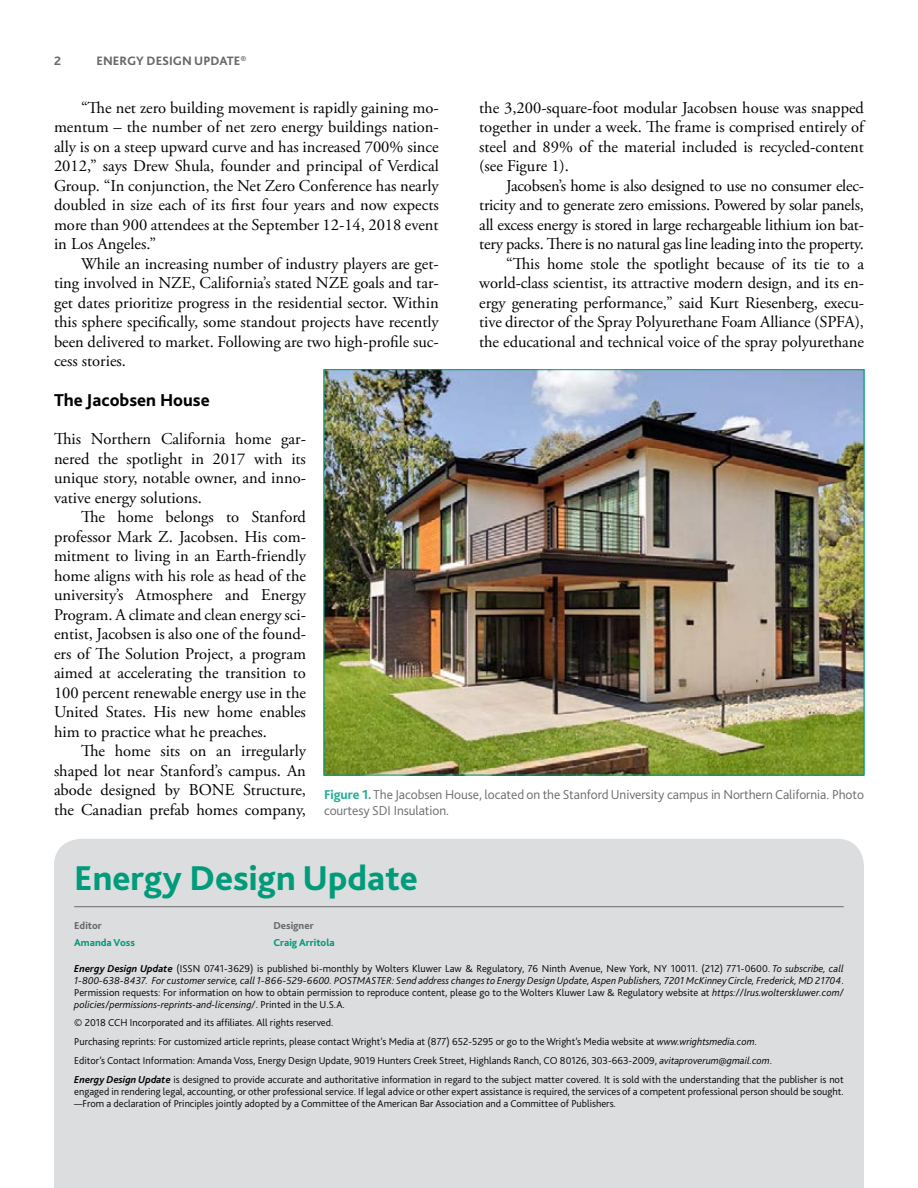
<style>
.page{position:relative;width:918px;height:1188px;background:#fff}
.page>*{position:absolute;margin:0;border:0;box-sizing:border-box;transform-origin:0 0}
.t1{font:800 36px "Bliss 2";color:#009b7a}
.H3_A{font:800 18px "Bliss 2";color:#000}
.Body_A{font:16.5px/19.5px "Adobe Garamond Pro";color:#000;text-align:justify}
.Body_A_F{font:16.5px/19.5px "Adobe Garamond Pro";color:#000;text-align:justify}
.Table_photo_caption{font:300 13.5px/16.2px "Bliss 2";letter-spacing:-.005em;color:#696a6d}
.t2{font:800 12.75px "Bliss 2";color:#696a6d}
.t3{font:300 10.5px/12px "Bliss 2";color:#000;text-align:justify}
.t4{font:800 10.5px "Bliss 2";color:#009b7a}
.t5{font:800 10.5px "Bliss 2";color:#696a6d}
.s1{font-weight:800;color:#27af97}
.s2{font-weight:700;font-style:italic}
.s3{font-style:italic}
</style>
<div class="page">
<div style="left:54px;top:839px;width:810px;height:349px;background:#dcddde"></div>
<hr style="left:74px;top:906px;width:770px;height:1px;background:#696a6d">
<img style="left:326px;top:371px;width:536px;height:402px">
<p class="t2" style="left:54px;top:53px;width:8px">2</p>
<p class="t2" style="left:97px;top:53px;width:151px">ENERGY DESIGN UPDATE<sup>®</sup></p>
<p class="Body_A" style="left:54px;top:98px;width:386px;text-indent:27px">“The net zero building movement is rapidly gaining mo&shy;mentum – the number of net zero energy buildings nation&shy;ally is on a steep upward curve and has increased 700% since 2012,” says Drew Shula, founder and principal of Verdical Group. “In conjunction, the Net Zero Conference has nearly doubled in size each of its first four years and now expects more than 900 attendees at the September 12-14, 2018 event in Los Angeles.”</p>
<p class="Body_A" style="left:54px;top:254px;width:386px;text-indent:27px">While an increasing number of industry players are get&shy;ting involved in NZE, California’s stated NZE goals and tar&shy;get dates prioritize progress in the residential sector. Within this sphere specifically, some standout projects have recently been delivered to market. Following are two high-profile suc&shy;cess stories.</p>
<p class="H3_A" style="left:54px;top:389px;width:157px">The Jacobsen House</p>
<p class="Body_A_F" style="left:54px;top:430px;width:254px">This Northern California home gar&shy;nered the spotlight in 2017 with its unique story, notable owner, and inno&shy;vative energy solutions.</p>
<p class="Body_A" style="left:54px;top:508px;width:254px;text-indent:27px">The home belongs to Stanford professor Mark Z. Jacobsen. His com&shy;mitment to living in an Earth-friendly home aligns with his role as head of the university’s Atmosphere and Energy Program. A climate and clean energy sci&shy;entist, Jacobsen is also one of the found&shy;ers of The Solution Project, a program aimed at accelerating the transition to 100 percent renewable energy use in the United States. His new home enables him to practice what he preaches.</p>
<p class="Body_A" style="left:54px;top:742px;width:254px;text-indent:27px">The home sits on an irregularly shaped lot near Stanford’s campus. An abode designed by BONE Structure, the Canadian prefab homes company,</p>
<p class="Body_A" style="left:479px;top:98px;width:386px">the 3,200-square-foot modular Jacobsen house was snapped together in under a week. The frame is comprised entirely of steel and 89% of the material included is recycled-content (see Figure 1).</p>
<p class="Body_A" style="left:479px;top:176px;width:386px;text-indent:27px">Jacobsen’s home is also designed to use no consumer elec&shy;tricity and to generate zero emissions. Powered by solar panels, all excess energy is stored in large rechargeable lithium ion bat&shy;tery packs. There is no natural gas line leading into the property.</p>
<p class="Body_A" style="left:479px;top:254px;width:386px;text-indent:27px">“This home stole the spotlight because of its tie to a world-class scientist, its attractive modern design, and its en&shy;ergy generating performance,” said Kurt Riesenberg, execu&shy;tive director of the Spray Polyurethane Foam Alliance (SPFA), the educational and technical voice of the spray polyurethane</p>
<p class="Table_photo_caption" style="left:324px;top:786px;width:542px"><span class="s1">Figure 1.</span> The Jacobsen House, located on the Stanford University campus in Northern California. Photo courtesy SDI Insulation.</p>
<p class="t1" style="left:74px;top:856px;width:345px">Energy Design Update</p>
<p class="t5" style="left:74px;top:919px;width:29px">Editor</p>
<p class="t4" style="left:74px;top:936px;width:62px">Amanda Voss</p>
<p class="t5" style="left:273px;top:919px;width:42px">Designer</p>
<p class="t4" style="left:273px;top:936px;width:63px">Craig Arritola</p>
<p class="t3" style="left:74px;top:962px;width:771px"><span class="s2">Energy Design Update</span> (ISSN 0741-3629) is published bi-monthly by Wolters Kluwer Law &amp; Regulatory, 76 Ninth Avenue, New York, NY 10011. (212) 771-0600. <span class="s3">To subscribe, call 1-800-638-8437. For customer service, call 1-866-529-6600. POSTMASTER: Send address changes to Energy Design Update, Aspen Publishers, 7201 McKinney Circle, Frederick, MD 21704</span>.<br>Permission requests: For information on how to obtain permission to reproduce content, please go to the Wolters Kluwer Law &amp; Regulatory website at <span class="s3">https://lrus.wolterskluwer.com/ policies/permissions-reprints-and-licensing/</span>. Printed in the U.S.A.</p>
<p class="t3" style="left:74px;top:1017px;width:261px">© 2018 CCH Incorporated and its affiliates. All rights reserved.</p>
<p class="t3" style="left:74px;top:1035px;width:684px">Purchasing reprints: For customized article reprints, please contact Wright’s Media at (877) 652-5295 or go to the Wright’s Media website at <span class="s3">www.wrightsmedia.com</span>.</p>
<p class="t3" style="left:74px;top:1054px;width:699px">Editor’s Contact Information: Amanda Voss, Energy Design Update, 9019 Hunters Creek Street, Highlands Ranch, CO 80126, 303-663-2009, <span class="s3">avitaproverum@gmail.com</span>.</p>
<p class="t3" style="left:74px;top:1073px;width:771px"><span class="s2">Energy Design Update</span> is designed to provide accurate and authoritative information in regard to the subject matter covered. It is sold with the understanding that the publisher is not engaged in rendering legal, accounting, or other professional service. If legal advice or other expert assistance is required, the services of a competent professional person should be sought. —From a declaration of Principles jointly adopted by a Committee of the American Bar Association and a Committee of Publishers.</p>
</div>
